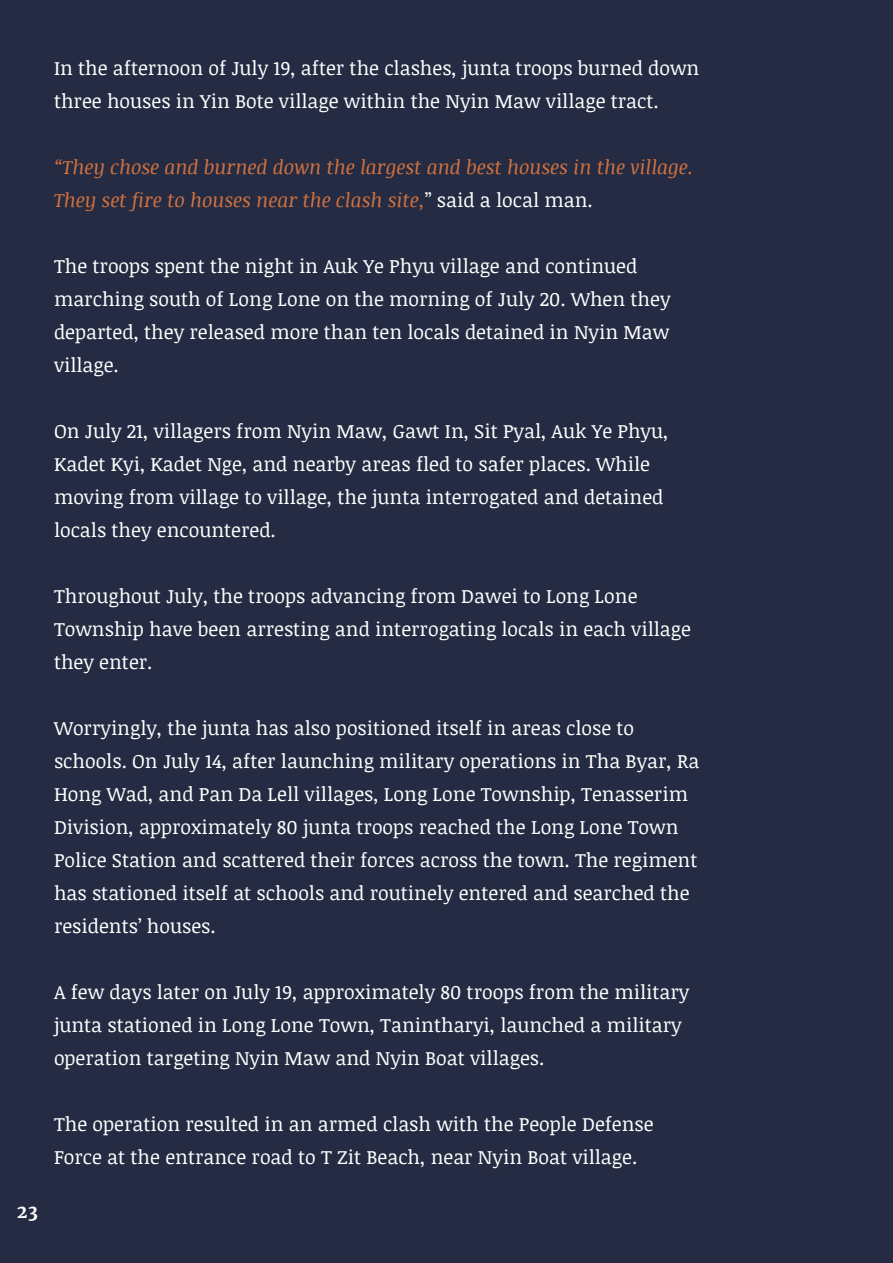
<style>
.page{position:relative;width:893px;height:1263px;background:#242b42}
.page>*{position:absolute;margin:0;border:0;box-sizing:border-box;transform-origin:0 0}
.t1{font:19.5px/33px "Noticia Text";color:#fff}
.t2{font:italic 19.5px/33px "Noticia Text";color:#d2723f}
.t3{font:700 18px "Merriweather";color:#fff}
.s1{font-style:normal;color:#fff}
</style>
<div class="page">
<p class="t1" style="left:54px;top:51px;width:647px">In the afternoon of July 19, after the clashes, junta troops burned down three houses in Yin Bote village within the Nyin Maw village tract.</p>
<p class="t2" style="left:54px;top:150px;width:641px">“They chose and burned down the largest and best houses in the village.<br>They set fire to houses near the clash site,<span class="s1">” said a local man.</span></p>
<p class="t1" style="left:54px;top:249px;width:618px">The troops spent the night in Auk Ye Phyu village and continued marching south of Long Lone on the morning of July 20. When they departed, they released more than ten locals detained in Nyin Maw village.</p>
<p class="t1" style="left:54px;top:414px;width:616px">On July 21, villagers from Nyin Maw, Gawt In, Sit Pyal, Auk Ye Phyu, Kadet Kyi, Kadet Nge, and nearby areas fled to safer places. While moving from village to village, the junta interrogated and detained locals they encountered.</p>
<p class="t1" style="left:54px;top:579px;width:638px">Throughout July, the troops advancing from Dawei to Long Lone<br>Township have been arresting and interrogating locals in each village they enter.</p>
<p class="t1" style="left:54px;top:711px;width:647px">Worryingly, the junta has also positioned itself in areas close to schools. On July 14, after launching military operations in Tha Byar, Ra Hong Wad, and Pan Da Lell villages, Long Lone Township, Tenasserim Division, approximately 80 junta troops reached the Long Lone Town Police Station and scattered their forces across the town. The regiment has stationed itself at schools and routinely entered and searched the residents’ houses.</p>
<p class="t1" style="left:54px;top:975px;width:637px">A few days later on July 19, approximately 80 troops from the military junta stationed in Long Lone Town, Tanintharyi, launched a military operation targeting Nyin Maw and Nyin Boat villages.</p>
<p class="t3" style="left:17px;top:1200px;width:23px">23</p>
<p class="t1" style="left:54px;top:1107px;width:601px">The operation resulted in an armed clash with the People Defense<br>Force at the entrance road to T Zit Beach, near Nyin Boat village.</p>
</div>
